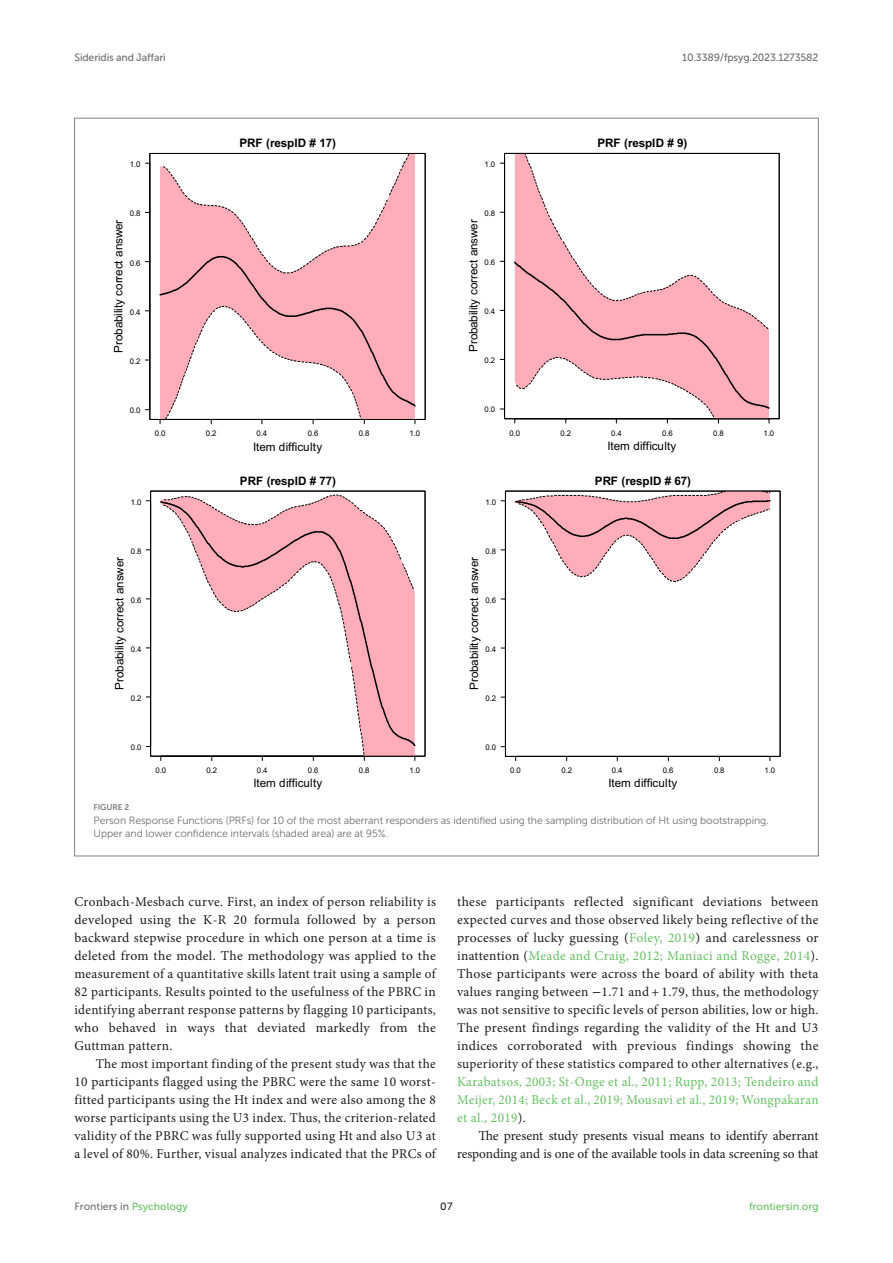
<style>
.page{position:relative;width:893px;height:1263px;background:#fff}
.page>*{position:absolute;margin:0;border:0;box-sizing:border-box;transform-origin:0 0}
.TEXT{font:13.5px/18px "Minion Pro";letter-spacing:.005em;color:#1b1c1b;text-align:justify}
.TEXT_FLUSH{font:13.5px/18px "Minion Pro";letter-spacing:.02em;color:#1b1c1b;text-align:justify}
.t1{font:11.7px "Arial";letter-spacing:-.015em;color:#000}
.t2{font:11.7px "Arial";letter-spacing:.01em;color:#000}
.t3{font:700 11.7px "Arial";letter-spacing:-.015em;color:#000}
.FIG_LEG{font:10.5px/13.5px "Museo Sans 300";letter-spacing:-.01em;color:#706f70}
.t4{font:10.5px "Museo Sans 500";letter-spacing:-.015em;color:#706f70}
.t5{font:10.5px "Museo Sans 500";color:#65c161}
.t6{font:10.5px "Museo Sans 500";color:#1b1c1b}
.FIG_HD{font:8.25px "Museo Sans 700";letter-spacing:-.01em;color:#7e7f7f}
.t7{font:7.8px "Arial";color:#000}
.s1{color:#65c161}
.s2{font-family:"STIX General"}
</style>
<div class="page">
<svg style="left:162px;top:155px;width:253px;height:263px"></svg>
<svg style="left:159px;top:255px;width:257px;height:153px"></svg>
<div style="left:149px;top:153px;width:277px;height:267px;border:1px solid #000"></div>
<svg style="left:504px;top:419px;width:276px;height:5px"></svg>
<svg style="left:514px;top:155px;width:223px;height:262px"></svg>
<svg style="left:514px;top:260px;width:256px;height:149px"></svg>
<div style="left:504px;top:153px;width:276px;height:266px;border:1px solid #000"></div>
<svg style="left:150px;top:490px;width:276px;height:271px"></svg>
<svg style="left:163px;top:494px;width:251px;height:260px"></svg>
<svg style="left:159px;top:500px;width:258px;height:248px"></svg>
<div style="left:150px;top:491px;width:275px;height:265px;border:1px solid #000"></div>
<svg style="left:505px;top:490px;width:275px;height:271px"></svg>
<svg style="left:514px;top:493px;width:257px;height:89px"></svg>
<div style="left:505px;top:491px;width:275px;height:266px;border:1px solid #000"></div>
<p class="t4" style="left:74px;top:51px;width:93px">Sideridis and Jaffari</p>
<p class="t4" style="left:682px;top:51px;width:138px">10.3389/fpsyg.2023.1273582</p>
<p class="t3" style="left:239px;top:135px;width:98px">PRF (respID # 17)</p>
<p class="t3" style="left:597px;top:135px;width:91px">PRF (respID # 9)</p>
<p class="t7" style="left:130px;top:159px;width:12px">1.0</p>
<p class="t7" style="left:485px;top:159px;width:12px">1.0</p>
<p class="t7" style="left:130px;top:208px;width:12px">0.8</p>
<p class="t7" style="left:485px;top:208px;width:12px">0.8</p>
<p class="t1" style="left:111px;top:353px;width:135px;rotate:-90deg">Probability correct answer</p>
<p class="t7" style="left:130px;top:258px;width:12px">0.6</p>
<p class="t7" style="left:130px;top:307px;width:12px">0.4</p>
<p class="t1" style="left:466px;top:352px;width:134px;rotate:-90deg">Probability correct answer</p>
<p class="t7" style="left:485px;top:257px;width:12px">0.6</p>
<p class="t7" style="left:485px;top:306px;width:12px">0.4</p>
<p class="t7" style="left:130px;top:356px;width:12px">0.2</p>
<p class="t7" style="left:485px;top:355px;width:12px">0.2</p>
<p class="t7" style="left:130px;top:405px;width:12px">0.0</p>
<p class="t7" style="left:485px;top:405px;width:12px">0.0</p>
<p class="t7" style="left:155px;top:429px;width:12px">0.0</p>
<p class="t7" style="left:206px;top:429px;width:12px">0.2</p>
<p class="t7" style="left:257px;top:429px;width:12px">0.4</p>
<p class="t7" style="left:308px;top:429px;width:12px">0.6</p>
<p class="t7" style="left:359px;top:429px;width:12px">0.8</p>
<p class="t7" style="left:410px;top:429px;width:12px">1.0</p>
<p class="t2" style="left:253px;top:439px;width:71px">Item difficulty</p>
<p class="t7" style="left:509px;top:428px;width:12px">0.0</p>
<p class="t7" style="left:560px;top:428px;width:12px">0.2</p>
<p class="t7" style="left:611px;top:428px;width:12px">0.4</p>
<p class="t7" style="left:662px;top:428px;width:12px">0.6</p>
<p class="t7" style="left:713px;top:428px;width:12px">0.8</p>
<p class="t7" style="left:764px;top:428px;width:12px">1.0</p>
<p class="t2" style="left:608px;top:438px;width:70px">Item difficulty</p>
<p class="t3" style="left:240px;top:473px;width:98px">PRF (respID # 77)</p>
<p class="t3" style="left:595px;top:473px;width:98px">PRF (respID # 67)</p>
<p class="t7" style="left:131px;top:497px;width:12px">1.0</p>
<p class="t7" style="left:485px;top:497px;width:12px">1.0</p>
<p class="t7" style="left:131px;top:546px;width:12px">0.8</p>
<p class="t7" style="left:485px;top:546px;width:12px">0.8</p>
<p class="t1" style="left:112px;top:690px;width:134px;rotate:-90deg">Probability correct answer</p>
<p class="t7" style="left:131px;top:595px;width:12px">0.6</p>
<p class="t7" style="left:131px;top:644px;width:12px">0.4</p>
<p class="t1" style="left:466px;top:690px;width:134px;rotate:-90deg">Probability correct answer</p>
<p class="t7" style="left:485px;top:595px;width:12px">0.6</p>
<p class="t7" style="left:485px;top:644px;width:12px">0.4</p>
<p class="t7" style="left:131px;top:693px;width:12px">0.2</p>
<p class="t7" style="left:485px;top:693px;width:12px">0.2</p>
<p class="t7" style="left:131px;top:742px;width:12px">0.0</p>
<p class="t7" style="left:485px;top:742px;width:12px">0.0</p>
<p class="t7" style="left:155px;top:765px;width:12px">0.0</p>
<p class="t7" style="left:206px;top:765px;width:12px">0.2</p>
<p class="t7" style="left:257px;top:765px;width:12px">0.4</p>
<p class="t7" style="left:308px;top:765px;width:12px">0.6</p>
<p class="t7" style="left:359px;top:765px;width:12px">0.8</p>
<p class="t7" style="left:409px;top:765px;width:12px">1.0</p>
<p class="t2" style="left:254px;top:775px;width:70px">Item difficulty</p>
<p class="t7" style="left:510px;top:765px;width:12px">0.0</p>
<p class="t7" style="left:561px;top:765px;width:12px">0.2</p>
<p class="t7" style="left:612px;top:765px;width:12px">0.4</p>
<p class="t7" style="left:663px;top:765px;width:12px">0.6</p>
<p class="t7" style="left:714px;top:765px;width:12px">0.8</p>
<p class="t7" style="left:764px;top:765px;width:12px">1.0</p>
<p class="t2" style="left:608px;top:776px;width:70px">Item difficulty</p>
<p class="FIG_HD" style="left:94px;top:802px;width:37px">FIGURE 2</p>
<p class="FIG_LEG" style="left:94px;top:813px;width:677px">Person Response Functions (PRFs) for 10 of the most aberrant responders as identified using the sampling distribution of Ht using bootstrapping.<br>Upper and lower confidence intervals (shaded area) are at 95%.</p>
<p class="TEXT_FLUSH" style="left:74px;top:893px;width:363px">Cronbach-Mesbach curve. First, an index of person reliability is developed using the K-R 20 formula followed by a person backward stepwise procedure in which one person at a time is deleted from the model. The methodology was applied to the measurement of a quantitative skills latent trait using a sample of 82 participants. Results pointed to the usefulness of the PBRC in identifying aberrant response patterns by flagging 10 participants, who behaved in ways that deviated markedly from the Guttman pattern.</p>
<p class="TEXT" style="left:74px;top:1055px;width:363px;text-indent:21px">The most important finding of the present study was that the 10 participants flagged using the PBRC were the same 10 worst&shy;fitted participants using the Ht index and were also among the 8 worse participants using the U3 index. Thus, the criterion-related validity of the PBRC was fully supported using Ht and also U3 at a level of 80%. Further, visual analyzes indicated that the PRCs of</p>
<p class="TEXT" style="left:457px;top:893px;width:363px">these participants reflected significant deviations between expected curves and those observed likely being reflective of the processes of lucky guessing (<span class="s1">Foley, 2019</span>) and carelessness or inattention (<span class="s1">Meade and Craig, 2012; Maniaci and Rogge, 2014</span>).<br>Those participants were across the board of ability with theta values ranging between <span class="s2">−</span>1.71 and + 1.79, thus, the methodology was not sensitive to specific levels of person abilities, low or high.<br>The present findings regarding the validity of the Ht and U3 indices corroborated with previous findings showing the superiority of these statistics compared to other alternatives (e.g., <span class="s1">Karabatsos, 2003; St-Onge et al., 2011; Rupp, 2013; Tendeiro and Meijer, 2014; Beck et al., 2019; Mousavi et al., 2019; Wongpakaran et al., 2019</span>).</p>
<p class="TEXT" style="left:457px;top:1127px;width:363px;text-align:right">The present study presents visual means to identify aberrant responding and is one of the available tools in data screening so that</p>
<p class="t4" style="left:74px;top:1200px;width:115px">Frontiers in <span class="s1">Psychology</span></p>
<p class="t6" style="left:440px;top:1200px;width:14px">07</p>
<p class="t5" style="left:749px;top:1200px;width:71px">frontiersin.org</p>
</div>
